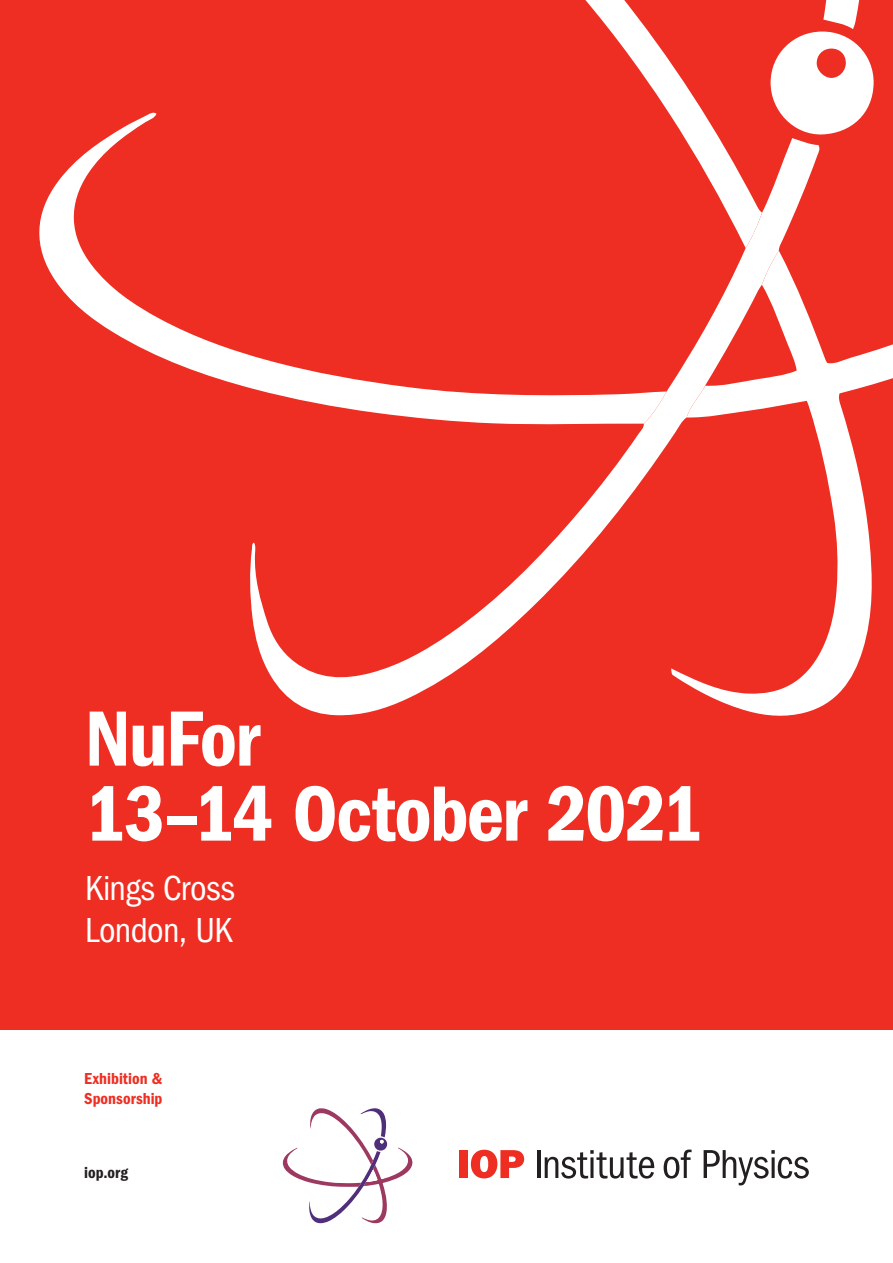
<style>
.page{position:relative;width:893px;height:1263px;background:#fff}
.page>*{position:absolute;margin:0;border:0;box-sizing:border-box;transform-origin:0 0}
.t1{font:600 condensed 81px/75px "Franklin Gothic";letter-spacing:-.02em;color:#fff}
.t2{font:condensed 36px/42px "Franklin Gothic";letter-spacing:-.02em;color:#fff}
.t3{font:600 condensed 16.5px/19.5px "Franklin Gothic";letter-spacing:.005em;color:#ee2e22}
.t4{font:600 condensed 16.5px "Franklin Gothic";color:#231f20}
</style>
<div class="page">
<div style="left:0;top:0;width:893px;height:1029px;background:#ee2e22"></div>
<svg style="left:821px;top:344px;width:72px;height:363px"></svg>
<svg style="left:250px;top:138px;width:571px;height:578px"></svg>
<svg style="left:39px;top:112px;width:628px;height:313px"></svg>
<svg style="left:255px;top:0;width:507px;height:248px"></svg>
<svg style="left:661px;top:0;width:213px;height:135px"></svg>
<div style="left:459px;top:1150px;width:9px;height:28px;background:#ee2e22"></div>
<svg style="left:471px;top:1150px;width:53px;height:28px"></svg>
<svg style="left:545px;top:1150px;width:109px;height:28px"></svg>
<svg style="left:664px;top:1149px;width:28px;height:29px"></svg>
<svg style="left:704px;top:1150px;width:104px;height:35px"></svg>
<hr style="left:538px;top:1150px;width:3px;height:28px;background:#231f20">
<svg style="left:283px;top:1108px;width:129px;height:115px"></svg>
<h1 class="t1" style="left:85px;top:702px;width:620px">NuFor<br>13–14 October 2021</h1>
<h2 class="t2" style="left:85px;top:867px;width:151px">Kings Cross<br>London, UK</h2>
<p class="t3" style="left:84px;top:1069px;width:80px">Exhibition &amp;<br>Sponsorship</p>
<p class="t4" style="left:84px;top:1163px;width:45px">iop.org</p>
</div>
